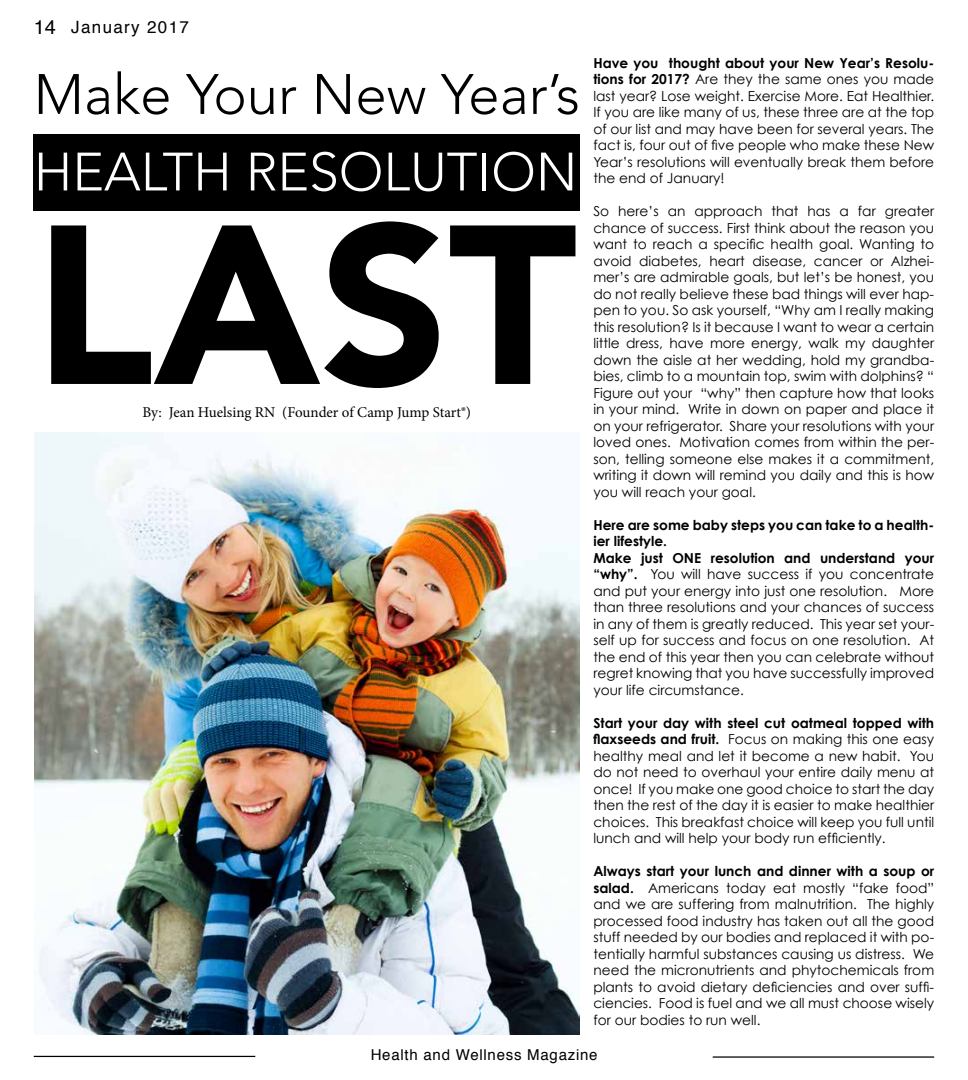
<style>
.page{position:relative;width:968px;height:1080px;background:#fff}
.page>*{position:absolute;margin:0;border:0;box-sizing:border-box;transform-origin:0 0}
.t1{font:900 223.88px "Avenir";color:#000}
.t2{font:300 56.38px "Avenir";color:#000}
.t3{font:300 53.38px "Avenir";color:#fff}
.t4{font:20px "Helvetica";color:#000}
.t5{font:17px "Helvetica";letter-spacing:.08em;color:#000}
.t6{font:15px "Minion Pro";letter-spacing:-.005em;color:#000}
.t7{font:15px "Helvetica";letter-spacing:.05em;color:#000}
.t8{font:13.75px/16.5px "Century Gothic";color:#000;text-align:justify}
.s1{font-weight:700}
</style>
<div class="page">
<hr style="left:712px;top:1056px;width:222px;height:2px;background:#000">
<hr style="left:34px;top:1056px;width:221px;height:1px;background:#000">
<img style="left:35px;top:432px;width:545px;height:603px">
<div style="left:34px;top:134px;width:546px;height:77px;background:#000"></div>
<h3 class="t4" style="left:34px;top:19px;width:24px">14</h3>
<p class="t5" style="left:71px;top:21px;width:119px">January 2017</p>
<h2 class="t2" style="left:34px;top:61px;width:547px">Make Your New Year’s</h2>
<h3 class="t3" style="left:34px;top:141px;width:545px">HEALTH RESOLUTION</h3>
<h1 class="t1" style="left:34px;top:176px;width:545px">LAST</h1>
<p class="t6" style="left:142px;top:407px;width:330px">By: Jean Huelsing RN (Founder of Camp Jump Start®)</p>
<p class="t8" style="left:593px;top:56px;width:342px"><span class="s1">Have you thought about your New Year’s Resolu&shy;tions for 2017?</span> Are they the same ones you made last year? Lose weight. Exercise More. Eat Healthier.<br>If you are like many of us, these three are at the top of our list and may have been for several years. The fact is, four out of five people who make these New Year’s resolutions will eventually break them before the end of January!</p>
<p class="t8" style="left:593px;top:204px;width:342px">So here’s an approach that has a far greater chance of success. First think about the reason you want to reach a specific health goal. Wanting to avoid diabetes, heart disease, cancer or Alzhei&shy;mer’s are admirable goals, but let’s be honest, you do not really believe these bad things will ever hap&shy;pen to you. So ask yourself, “Why am I really making this resolution? Is it because I want to wear a certain little dress, have more energy, walk my daughter down the aisle at her wedding, hold my grandba&shy;bies, climb to a mountain top, swim with dolphins? “ Figure out your “why” then capture how that looks in your mind. Write in down on paper and place it on your refrigerator. Share your resolutions with your loved ones. Motivation comes from within the per&shy;son, telling someone else makes it a commitment, writing it down will remind you daily and this is how you will reach your goal.</p>
<p class="t8" style="left:593px;top:518px;width:342px;text-align:left"><span class="s1">Here are some baby steps you can take to a health&shy;ier lifestyle.<br>Make just ONE resolution and understand your “why”.</span> You will have success if you concentrate and put your energy into just one resolution. More than three resolutions and your chances of success in any of them is greatly reduced. This year set your&shy;self up for success and focus on one resolution. At the end of this year then you can celebrate without regret knowing that you have successfully improved your life circumstance.</p>
<p class="t8" style="left:593px;top:716px;width:342px"><span class="s1">Start your day with steel cut oatmeal topped with flaxseeds and fruit.</span> Focus on making this one easy healthy meal and let it become a new habit. You do not need to overhaul your entire daily menu at once! If you make one good choice to start the day then the rest of the day it is easier to make healthier choices. This breakfast choice will keep you full until lunch and will help your body run efficiently.</p>
<p class="t8" style="left:593px;top:864px;width:342px"><span class="s1">Always start your lunch and dinner with a soup or salad.</span> Americans today eat mostly “fake food” and we are suffering from malnutrition. The highly processed food industry has taken out all the good stuff needed by our bodies and replaced it with po&shy;tentially harmful substances causing us distress. We need the micronutrients and phytochemicals from plants to avoid dietary deficiencies and over suffi&shy;ciencies. Food is fuel and we all must choose wisely for our bodies to run well.</p>
<p class="t7" style="left:371px;top:1050px;width:228px">Health and Wellness Magazine</p>
</div>
